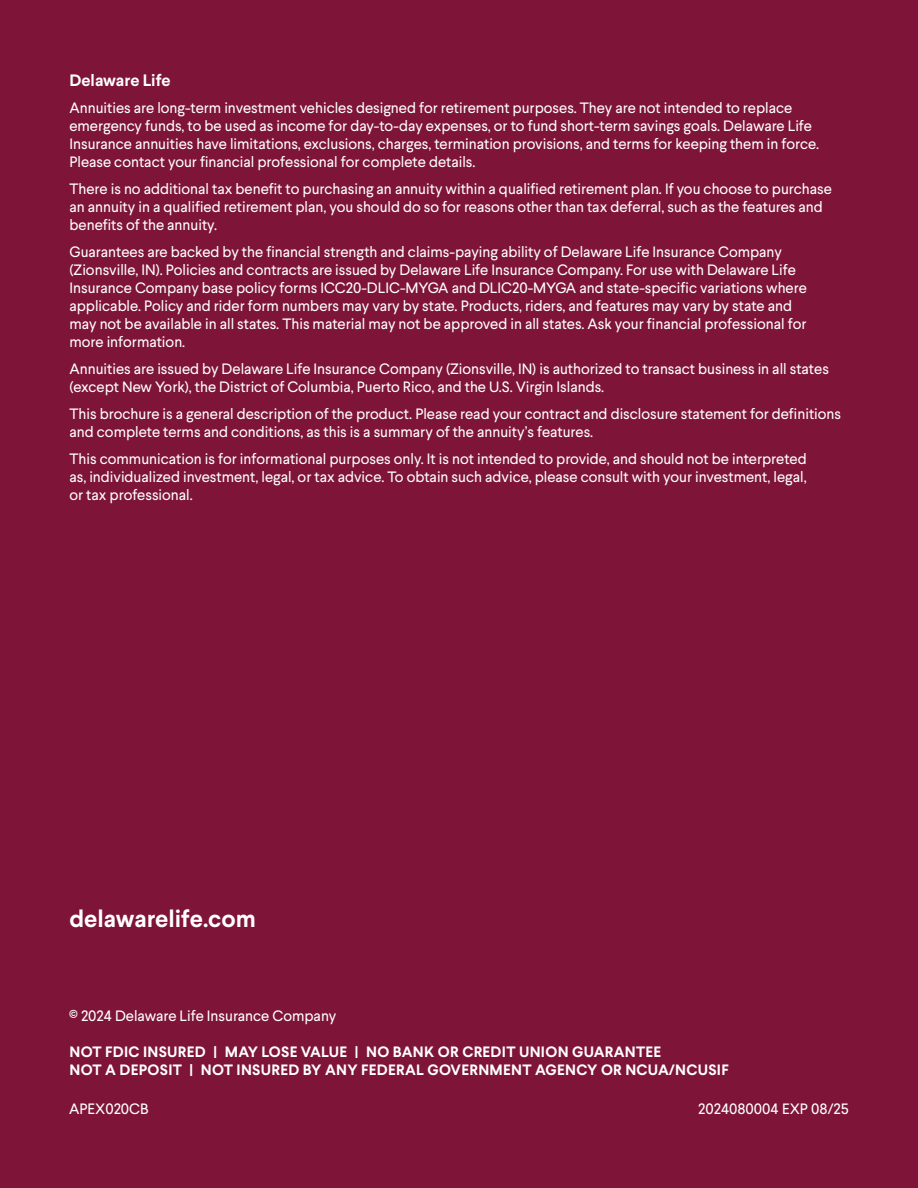
<style>
.page{position:relative;width:918px;height:1188px;background:#7e1437}
.page>*{position:absolute;margin:0;border:0;box-sizing:border-box;transform-origin:0 0}
.ParaStyle01-Leading_Auto__Align_Left{font:700 24px "Larsseit";color:#fff}
.t1{font:700 16.5px "Larsseit";color:#fff}
.ParaStyle01-Leading_Auto__Align_Left-2{font:15px/18px "Larsseit";color:#fff}
.Heading{font:700 15px "Larsseit";letter-spacing:.02em;color:#fff}
</style>
<div class="page">
<p class="t1" style="left:69px;top:70px;width:103px">Delaware Life</p>
<p class="ParaStyle01-Leading_Auto__Align_Left-2" style="left:69px;top:99px;width:751px">Annuities are long-term investment vehicles designed for retirement purposes. They are not intended to replace emergency funds, to be used as income for day-to-day expenses, or to fund short-term savings goals. Delaware Life Insurance annuities have limitations, exclusions, charges, termination provisions, and terms for keeping them in force.<br>Please contact your financial professional for complete details.</p>
<p class="ParaStyle01-Leading_Auto__Align_Left-2" style="left:69px;top:180px;width:764px">There is no additional tax benefit to purchasing an annuity within a qualified retirement plan. If you choose to purchase an annuity in a qualified retirement plan, you should do so for reasons other than tax deferral, such as the features and benefits of the annuity.</p>
<p class="ParaStyle01-Leading_Auto__Align_Left-2" style="left:69px;top:243px;width:739px">Guarantees are backed by the financial strength and claims-paying ability of Delaware Life Insurance Company (Zionsville, IN). Policies and contracts are issued by Delaware Life Insurance Company. For use with Delaware Life Insurance Company base policy forms ICC20-DLIC-MYGA and DLIC20-MYGA and state-specific variations where applicable. Policy and rider form numbers may vary by state. Products, riders, and features may vary by state and may not be available in all states. This material may not be approved in all states. Ask your financial professional for more information.</p>
<p class="ParaStyle01-Leading_Auto__Align_Left-2" style="left:69px;top:360px;width:761px">Annuities are issued by Delaware Life Insurance Company (Zionsville, IN) is authorized to transact business in all states (except New York), the District of Columbia, Puerto Rico, and the U.S. Virgin Islands.</p>
<p class="ParaStyle01-Leading_Auto__Align_Left-2" style="left:69px;top:405px;width:773px">This brochure is a general description of the product. Please read your contract and disclosure statement for definitions and complete terms and conditions, as this is a summary of the annuity’s features.</p>
<p class="ParaStyle01-Leading_Auto__Align_Left-2" style="left:69px;top:450px;width:739px;text-align:justify">This communication is for informational purposes only. It is not intended to provide, and should not be interpreted as, individualized investment, legal, or tax advice. To obtain such advice, please consult with your investment, legal, or tax professional.</p>
<p class="ParaStyle01-Leading_Auto__Align_Left" style="left:69px;top:902px;width:188px">delawarelife.com</p>
<p class="ParaStyle01-Leading_Auto__Align_Left-2" style="left:69px;top:1006px;width:269px">© 2024 Delaware Life Insurance Company</p>
<p class="Heading" style="left:69px;top:1042px;width:593px">NOT FDIC INSURED | MAY LOSE VALUE | NO BANK OR CREDIT UNION GUARANTEE</p>
<p class="Heading" style="left:69px;top:1060px;width:661px">NOT A DEPOSIT | NOT INSURED BY ANY FEDERAL GOVERNMENT AGENCY OR NCUA/NCUSIF</p>
<p class="ParaStyle01-Leading_Auto__Align_Left-2" style="left:69px;top:1099px;width:81px">APEX020CB</p>
<p class="ParaStyle01-Leading_Auto__Align_Left-2" style="left:698px;top:1099px;width:152px">2024080004 EXP 08/25</p>
</div>
